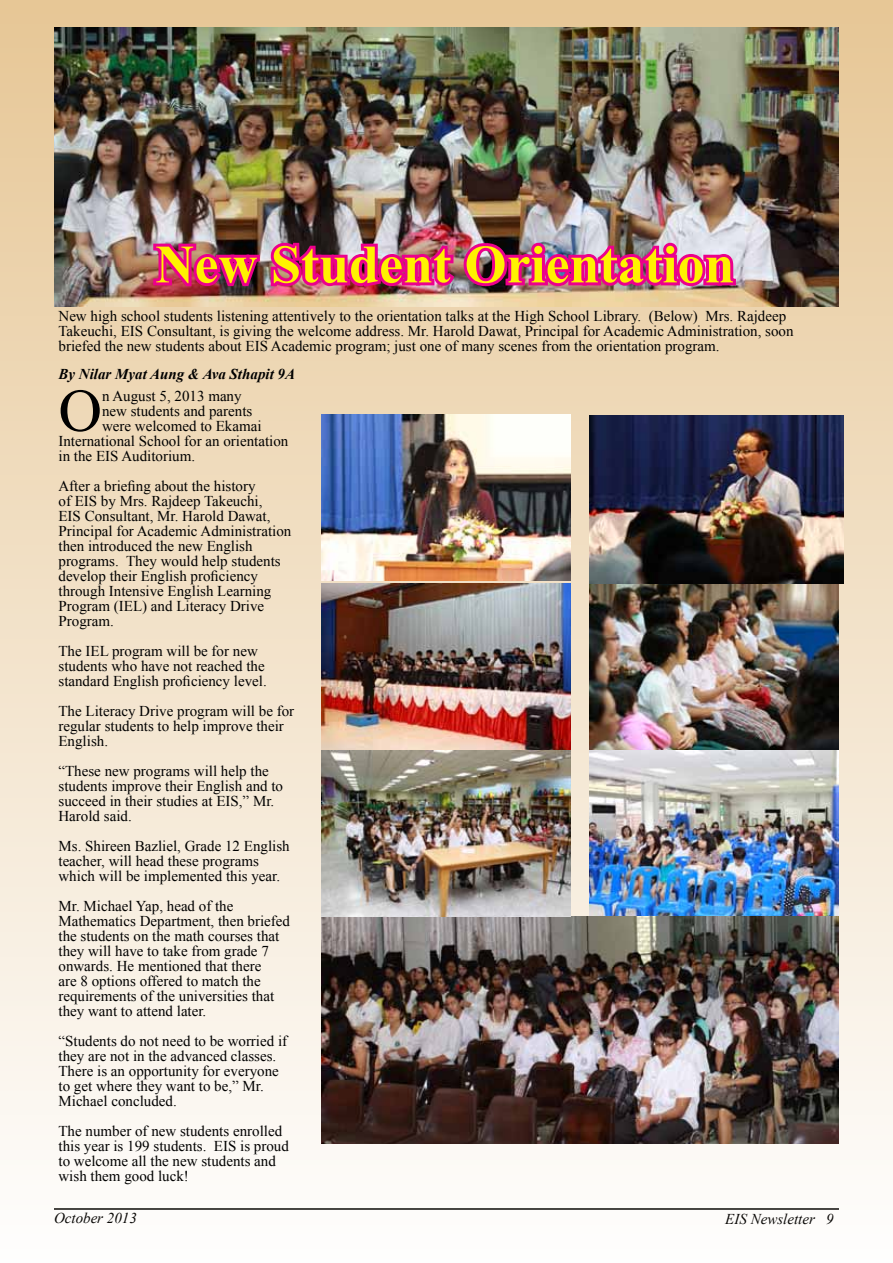
<style>
.page{position:relative;width:893px;height:1263px;background:#fff}
.page>*{position:absolute;margin:0;border:0;box-sizing:border-box;transform-origin:0 0}
.t1{font:60.3px "Times New Roman";color:#000}
.t2{font:700 54px "Times New Roman";color:#fff200}
.t3{font:15px/15px "Times New Roman";color:#000}
.t4{font:italic 700 15px "Times New Roman";color:#000}
.t5{font:italic 15px "Times New Roman";color:#000}
</style>
<div class="page">
<div style="left:0;top:0;width:893px;height:1263px;background:linear-gradient(to bottom,#e3c493,#fefdfd)"></div>
<img style="left:55px;top:27px;width:783px;height:279px">
<img style="left:150px;top:237px;width:589px;height:54px">
<img style="left:322px;top:584px;width:249px;height:332px">
<img style="left:322px;top:917px;width:516px;height:227px">
<img style="left:322px;top:414px;width:249px;height:166px">
<img style="left:589px;top:584px;width:249px;height:332px">
<img style="left:589px;top:416px;width:254px;height:168px">
<h2 class="t2" style="left:155px;top:227px;width:580px">New Student Orientation</h2>
<p class="t3" style="left:58px;top:308px;width:737px">New high school students listening attentively to the orientation talks at the High School Library. (Below) Mrs. Rajdeep<br>Takeuchi, EIS Consultant, is giving the welcome address. Mr. Harold Dawat, Principal for Academic Administration, soon briefed the new students about EIS Academic program; just one of many scenes from the orientation program.</p>
<p class="t4" style="left:58px;top:364px;width:238px">By Nilar Myat Aung &amp; Ava Sthapit 9A</p>
<h1 class="t1" style="left:58px;top:370px;width:45px">O</h1>
<p class="t3" style="left:102px;top:388px;width:141px">n August 5, 2013 many</p>
<p class="t3" style="left:102px;top:403px;width:152px">new students and parents</p>
<p class="t3" style="left:102px;top:418px;width:161px">were welcomed to Ekamai</p>
<p class="t3" style="left:58px;top:433px;width:231px">International School for an orientation</p>
<p class="t3" style="left:58px;top:448px;width:138px">in the EIS Auditorium.</p>
<p class="t3" style="left:58px;top:478px;width:234px">After a briefing about the history<br>of EIS by Mrs. Rajdeep Takeuchi,<br>EIS Consultant, Mr. Harold Dawat,<br>Principal for Academic Administration then introduced the new English programs. They would help students develop their English proficiency through Intensive English Learning<br>Program (IEL) and Literacy Drive<br>Program.</p>
<p class="t3" style="left:58px;top:643px;width:210px">The IEL program will be for new students who have not reached the standard English proficiency level.</p>
<p class="t3" style="left:58px;top:703px;width:237px">The Literacy Drive program will be for regular students to help improve their<br>English.</p>
<p class="t3" style="left:58px;top:763px;width:226px">“These new programs will help the students improve their English and to succeed in their studies at EIS,” Mr.<br>Harold said.</p>
<p class="t3" style="left:58px;top:838px;width:233px">Ms. Shireen Bazliel, Grade 12 English teacher, will head these programs which will be implemented this year.</p>
<p class="t3" style="left:58px;top:898px;width:233px">Mr. Michael Yap, head of the Mathematics Department, then briefed the students on the math courses that they will have to take from grade 7 onwards. He mentioned that there<br>are 8 options offered to match the requirements of the universities that they want to attend later.</p>
<p class="t3" style="left:58px;top:1033px;width:230px">“Students do not need to be worried if they are not in the advanced classes.<br>There is an opportunity for everyone to get where they want to be,” Mr.<br>Michael concluded.</p>
<p class="t3" style="left:58px;top:1123px;width:232px">The number of new students enrolled this year is 199 students. EIS is proud to welcome all the new students and wish them good luck!</p>
<p class="t5" style="left:54px;top:1208px;width:84px">October 2013</p>
<p class="t5" style="left:725px;top:1208px;width:110px">EIS Newsletter 9</p>
</div>
